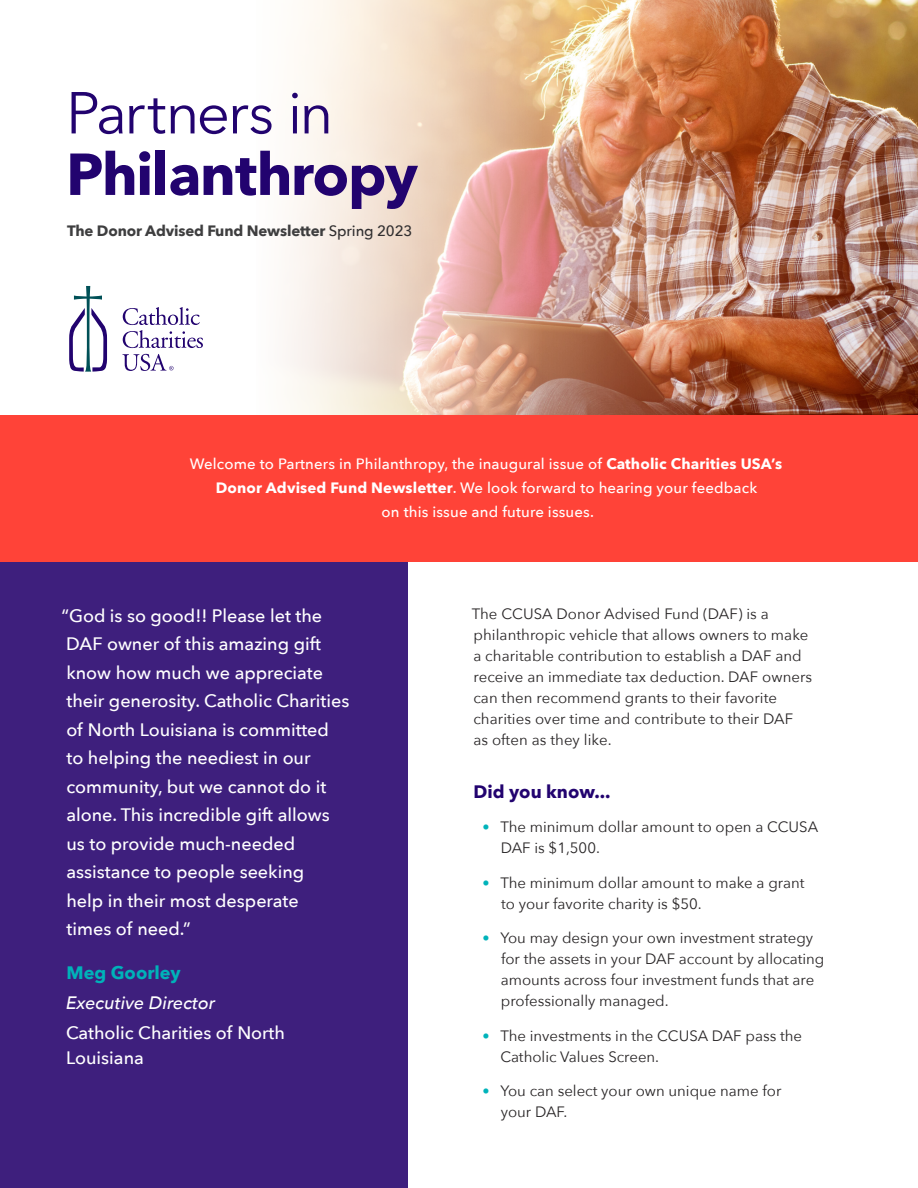
<style>
.page{position:relative;width:918px;height:1188px;background:#fff}
.page>*{position:absolute;margin:0;border:0;box-sizing:border-box;transform-origin:0 0}
.t1{font:700 58.5px/61.5px "Avenir Next";letter-spacing:-.03em;color:#22036f}
.main_body_text{font:500 18px/28.5px "Avenir Next";color:#fff}
.sub-title{font:700 18px "Avenir Next";color:#22036f}
.main_body_text-2{font:15px/21px "Avenir Next";color:#282526}
.main_body_text-3{font:500 15px/24px "Avenir Next";letter-spacing:.01em;color:#fff;text-align:center}
.t2{font:700 15px "Avenir Next";letter-spacing:-.01em;color:#3e3e3f}
.s1{font-weight:400}
.s2{font-weight:500;color:#312f30}
.s3{font-weight:700}
.s4{font-weight:700;color:#00b2b9}
.s5{font-style:italic}
.s6{font-size:14.25px;color:#00b3ba}
</style>
<div class="page">
<img style="left:719px;top:0;width:199px;height:415px">
<img style="left:107px;top:0;width:612px;height:415px">
<div style="left:0;top:562px;width:408px;height:626px;background:#3e1f7d"></div>
<svg style="left:69px;top:286px;width:38px;height:86px"></svg>
<svg style="left:123px;top:307px;width:80px;height:41px"></svg>
<svg style="left:122px;top:354px;width:52px;height:17px"></svg>
<div style="left:0;top:415px;width:918px;height:147px;background:#ff4338"></div>
<p class="t1" style="left:66px;top:81px;width:353px"><span class="s1">Partners in<br></span>Philanthropy</p>
<p class="t2" style="left:67px;top:218px;width:347px">The Donor Advised Fund Newsletter <span class="s2">Spring 2023</span></p>
<p class="main_body_text-3" style="left:190px;top:451px;width:594px">Welcome to Partners in Philanthropy, the inaugural issue of <span class="s3">Catholic Charities USA’s<br>Donor Advised Fund Newsletter</span>. We look forward to hearing your feedback<br>on this issue and future issues.</p>
<p class="main_body_text" style="left:61px;top:600px;width:290px">“God is so good!! Please let the<br>DAF owner of this amazing gift know how much we appreciate their generosity. Catholic Charities of North Louisiana is committed<br>to helping the neediest in our community, but we cannot do it alone. This incredible gift allows<br>us to provide much-needed assistance to people seeking<br>help in their most desperate<br>times of need.”</p>
<p class="main_body_text" style="left:66px;top:957px;width:220px;line-height:30px"><span class="s4">Meg Goorley<br></span><span class="s5">Executive Director<br></span>Catholic Charities of North</p>
<p class="main_body_text" style="left:66px;top:1043px;width:79px">Louisiana</p>
<p class="main_body_text-2" style="left:472px;top:602px;width:342px">The CCUSA Donor Advised Fund (DAF) is a philanthropic vehicle that allows owners to make a charitable contribution to establish a DAF and receive an immediate tax deduction. DAF owners can then recommend grants to their favorite charities over time and contribute to their DAF<br>as often as they like.</p>
<p class="sub-title" style="left:474px;top:776px;width:139px">Did you know...</p>
<p class="main_body_text-2" style="left:501px;top:816px;width:319px;text-indent:-18px"><span class="s6">•</span> The minimum dollar amount to open a CCUSA<br>DAF is $1,500.</p>
<p class="main_body_text-2" style="left:501px;top:872px;width:305px;text-indent:-19px"><span class="s6">•</span> The minimum dollar amount to make a grant to your favorite charity is $50.</p>
<p class="main_body_text-2" style="left:501px;top:927px;width:325px;text-indent:-18px"><span class="s6">•</span> You may design your own investment strategy for the assets in your DAF account by allocating amounts across four investment funds that are professionally managed.</p>
<p class="main_body_text-2" style="left:501px;top:1025px;width:303px;text-indent:-18px"><span class="s6">•</span> The investments in the CCUSA DAF pass the<br>Catholic Values Screen.</p>
<p class="main_body_text-2" style="left:501px;top:1080px;width:282px;text-indent:-18px"><span class="s6">•</span> You can select your own unique name for your DAF.</p>
</div>
